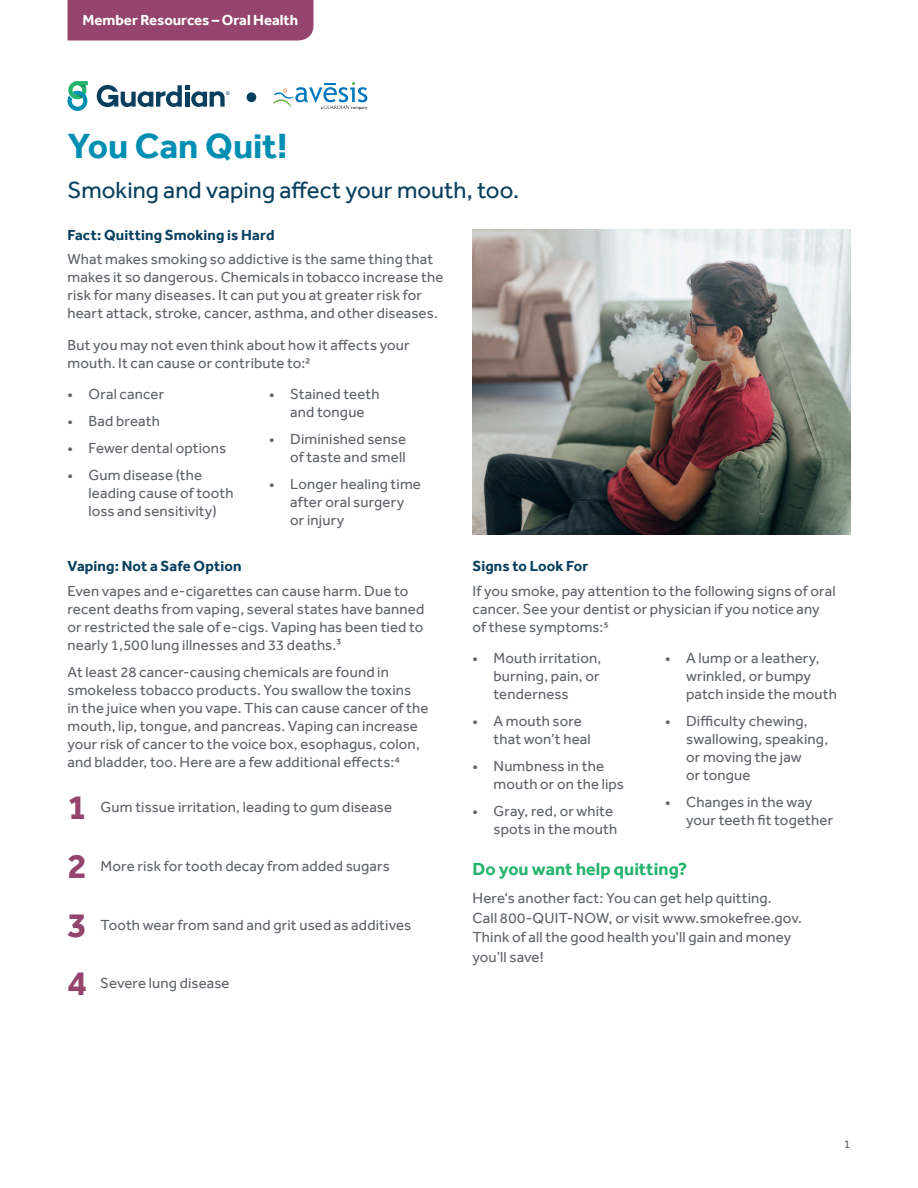
<style>
.page{position:relative;width:918px;height:1188px;background:#fff}
.page>*{position:absolute;margin:0;border:0;box-sizing:border-box;transform-origin:0 0}
.Header_2{font:700 36px "Effra";color:#008fb2}
.Header_2-2{font:700 36px "Effra";color:#94446d}
.Subhead_1{font:24px "Effra";color:#083f5e}
.CTA__content_flag{font:700 18px "Effra";color:#23b36d}
.Body{font:15px/18px "Effra";letter-spacing:.01em;color:#5f6369}
.Subhead_2{font:700 15px "Effra";letter-spacing:.01em;color:#083f5e}
.ID_-_flag{font:700 15px "Effra";color:#fff}
.t1{font:12px "Effra";color:#5f6369}
</style>
<div class="page">
<div style="left:68px;top:0;width:246px;height:40px;background:#94446d"></div>
<img style="left:472px;top:230px;width:378px;height:305px">
<div style="left:247px;top:92px;width:9px;height:10px;background:#083f5e;border-radius:50%"></div>
<svg style="left:68px;top:81px;width:20px;height:30px"></svg>
<svg style="left:97px;top:85px;width:132px;height:22px"></svg>
<svg style="left:273px;top:82px;width:94px;height:28px"></svg>
<p class="ID_-_flag" style="left:82px;top:12px;width:217px">Member Resources – Oral Health</p>
<p class="Header_2" style="left:68px;top:124px;width:222px">You Can Quit!</p>
<p class="Subhead_1" style="left:68px;top:176px;width:453px">Smoking and vaping affect your mouth, too.</p>
<p class="Subhead_2" style="left:68px;top:226px;width:208px">Fact: Quitting Smoking is Hard</p>
<p class="Body" style="left:68px;top:250px;width:378px">What makes smoking so addictive is the same thing that makes it so dangerous. Chemicals in tobacco increase the risk for many diseases. It can put you at greater risk for heart attack, stroke, cancer, asthma, and other diseases.</p>
<p class="Body" style="left:68px;top:336px;width:344px">But you may not even think about how it affects your mouth. It can cause or contribute to:2</p>
<p class="Body" style="left:68px;top:385px;width:98px">• Oral cancer</p>
<p class="Body" style="left:68px;top:412px;width:94px">• Bad breath</p>
<p class="Body" style="left:68px;top:439px;width:160px">• Fewer dental options</p>
<p class="Body" style="left:88px;top:466px;width:147px;text-indent:-21px">• Gum disease (the leading cause of tooth loss and sensitivity)</p>
<p class="Body" style="left:269px;top:385px;width:112px;text-align:center">• Stained teeth and tongue</p>
<p class="Body" style="left:269px;top:430px;width:138px;text-align:right">• Diminished sense of taste and smell</p>
<p class="Body" style="left:290px;top:475px;width:132px;text-indent:-21px">• Longer healing time after oral surgery or injury</p>
<p class="Subhead_2" style="left:68px;top:558px;width:175px">Vaping: Not a Safe Option</p>
<p class="Body" style="left:68px;top:582px;width:358px">Even vapes and e-cigarettes can cause harm. Due to recent deaths from vaping, several states have banned or restricted the sale of e-cigs. Vaping has been tied to nearly 1,500 lung illnesses and 33 deaths.³</p>
<p class="Body" style="left:68px;top:663px;width:363px">At least 28 cancer-causing chemicals are found in smokeless tobacco products. You swallow the toxins<br>in the juice when you vape. This can cause cancer of the mouth, lip, tongue, and pancreas. Vaping can increase your risk of cancer to the voice box, esophagus, colon, and bladder, too. Here are a few additional effects:4</p>
<p class="Header_2-2" style="left:68px;top:786px;width:21px">1</p>
<p class="Body" style="left:101px;top:798px;width:293px">Gum tissue irritation, leading to gum disease</p>
<p class="Header_2-2" style="left:68px;top:844px;width:21px">2</p>
<p class="Body" style="left:101px;top:856px;width:291px">More risk for tooth decay from added sugars</p>
<p class="Header_2-2" style="left:68px;top:903px;width:21px">3</p>
<p class="Body" style="left:101px;top:916px;width:312px">Tooth wear from sand and grit used as additives</p>
<p class="Header_2-2" style="left:68px;top:961px;width:21px">4</p>
<p class="Body" style="left:100px;top:973px;width:131px">Severe lung disease</p>
<p class="Subhead_2" style="left:472px;top:557px;width:118px">Signs to Look For</p>
<p class="Body" style="left:472px;top:582px;width:365px">If you smoke, pay attention to the following signs of oral cancer. See your dentist or physician if you notice any of these symptoms:5</p>
<p class="Body" style="left:494px;top:649px;width:109px;text-align:justify;text-indent:-21px">• Mouth irritation, burning, pain, or tenderness</p>
<p class="Body" style="left:494px;top:712px;width:99px;text-indent:-21px">• A mouth sore that won’t heal</p>
<p class="Body" style="left:494px;top:757px;width:132px;text-indent:-21px">• Numbness in the mouth or on the lips</p>
<p class="Body" style="left:472px;top:802px;width:146px;text-align:right">• Gray, red, or white spots in the mouth</p>
<p class="Body" style="left:686px;top:649px;width:152px;text-indent:-21px">• A lump or a leathery, wrinkled, or bumpy patch inside the mouth</p>
<p class="Body" style="left:686px;top:712px;width:144px;text-indent:-21px">• Difficulty chewing, swallowing, speaking, or moving the jaw<br>or tongue</p>
<p class="Body" style="left:686px;top:793px;width:148px;text-indent:-21px">• Changes in the way your teeth fit together</p>
<p class="CTA__content_flag" style="left:472px;top:858px;width:216px">Do you want help quitting?</p>
<p class="Body" style="left:472px;top:888px;width:331px;line-height:19.5px">Here's another fact: You can get help quitting.<br>Call 800-QUIT-NOW, or visit www.smokefree.gov.<br>Think of all the good health you'll gain and money you’ll save!</p>
<p class="t1" style="left:844px;top:1137px;width:8px">1</p>
</div>
